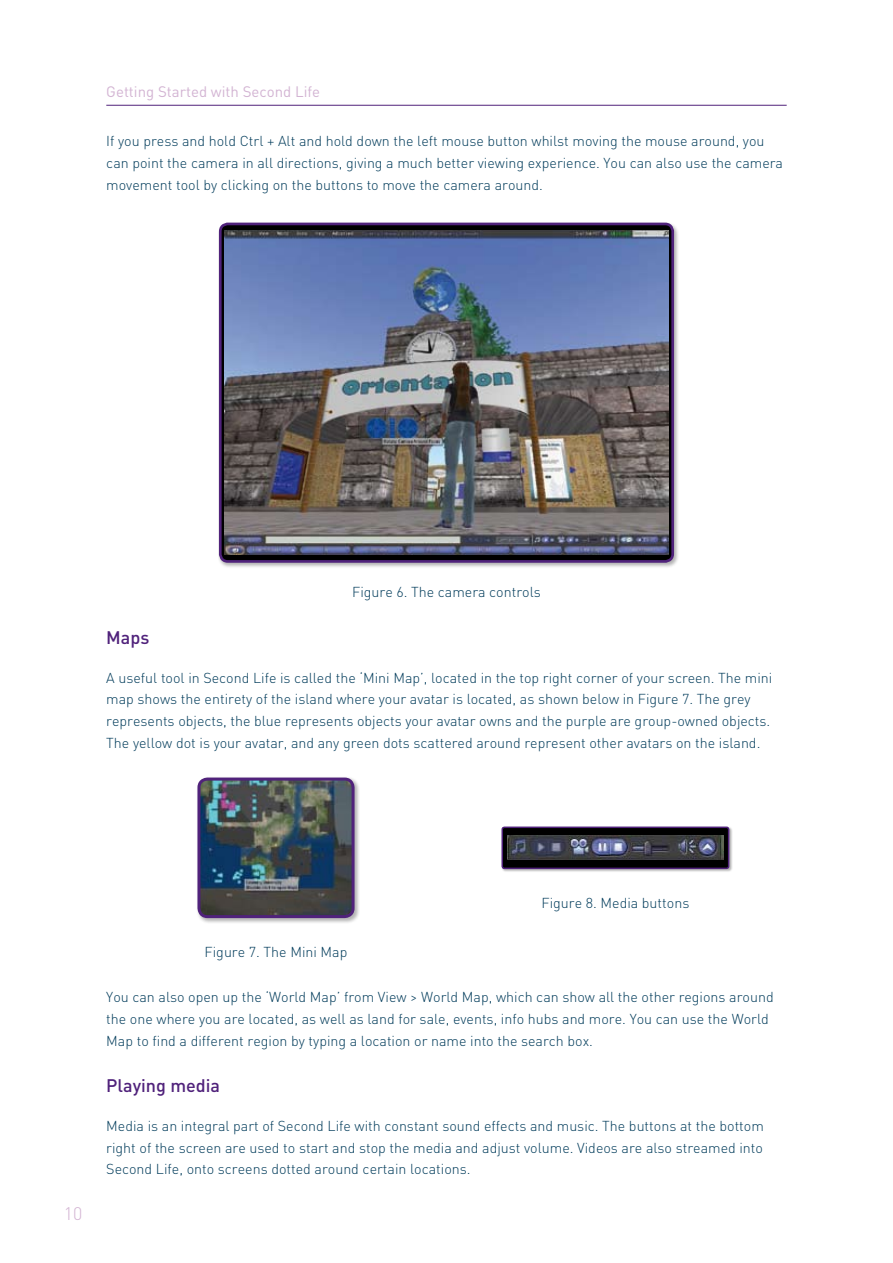
<style>
.page{position:relative;width:893px;height:1263px;background:#fff}
.page>*{position:absolute;margin:0;border:0;box-sizing:border-box;transform-origin:0 0}
.t1{font:500 18px "JISC";color:#50227b}
.t2{font:300 18px "JISC";color:#d3b4d3}
.t3{font:15px "JISC";color:#d3b4d3}
.t4{font:300 14.25px/21.8px "JISC";color:#003b5a}
</style>
<div class="page">
<hr style="left:106px;top:105px;width:681px;height:1px;background:#50227b">
<div style="left:218px;top:222px;width:461px;height:346px;background:#000;opacity:.3"></div>
<svg style="left:220px;top:224px;width:453px;height:337px;background:#0c0c0e"></svg>
<img style="left:224px;top:231px;width:445px;height:323px">
<div style="left:219px;top:223px;width:455px;height:340px;border:3px solid #50227b;border-radius:8px"></div>
<div style="left:196px;top:777px;width:164px;height:147px;background:#000;opacity:.3"></div>
<img style="left:201px;top:781px;width:150px;height:133px">
<div style="left:197px;top:777px;width:158px;height:141px;border:3px solid #50227b;border-radius:9px"></div>
<div style="left:501px;top:826px;width:231px;height:47px;background:#000;opacity:.3"></div>
<div style="left:502px;top:827px;width:227px;height:41px;background:#000;border-radius:2px"></div>
<img style="left:507px;top:836px;width:216px;height:24px">
<div style="left:501px;top:826px;width:228px;height:43px;border:2px solid #50227b;border-radius:2px"></div>
<p class="t3" style="left:106px;top:82px;width:215px">Getting Started with Second Life</p>
<p class="t4" style="left:106px;top:130px;width:678px">If you press and hold Ctrl + Alt and hold down the left mouse button whilst moving the mouse around, you can point the camera in all directions, giving a much better viewing experience. You can also use the camera movement tool by clicking on the buttons to move the camera around.</p>
<p class="t4" style="left:352px;top:581px;width:190px">Figure 6. The camera controls</p>
<p class="t1" style="left:106px;top:626px;width:45px">Maps</p>
<p class="t4" style="left:106px;top:666px;width:667px">A useful tool in Second Life is called the ‘Mini Map’, located in the top right corner of your screen. The mini map shows the entirety of the island where your avatar is located, as shown below in Figure 7. The grey represents objects, the blue represents objects your avatar owns and the purple are group-owned objects.<br>The yellow dot is your avatar, and any green dots scattered around represent other avatars on the island.</p>
<p class="t2" style="left:64px;top:1203px;width:20px">10</p>
<p class="t4" style="left:205px;top:941px;width:144px">Figure 7. The Mini Map</p>
<p class="t4" style="left:542px;top:892px;width:149px">Figure 8. Media buttons</p>
<p class="t4" style="left:106px;top:986px;width:669px">You can also open up the ‘World Map’ from View &gt; World Map, which can show all the other regions around the one where you are located, as well as land for sale, events, info hubs and more. You can use the World<br>Map to find a different region by typing a location or name into the search box.</p>
<p class="t1" style="left:106px;top:1074px;width:115px">Playing media</p>
<p class="t4" style="left:106px;top:1115px;width:659px;text-align:justify">Media is an integral part of Second Life with constant sound effects and music. The buttons at the bottom right of the screen are used to start and stop the media and adjust volume. Videos are also streamed into Second Life, onto screens dotted around certain locations.</p>
</div>
